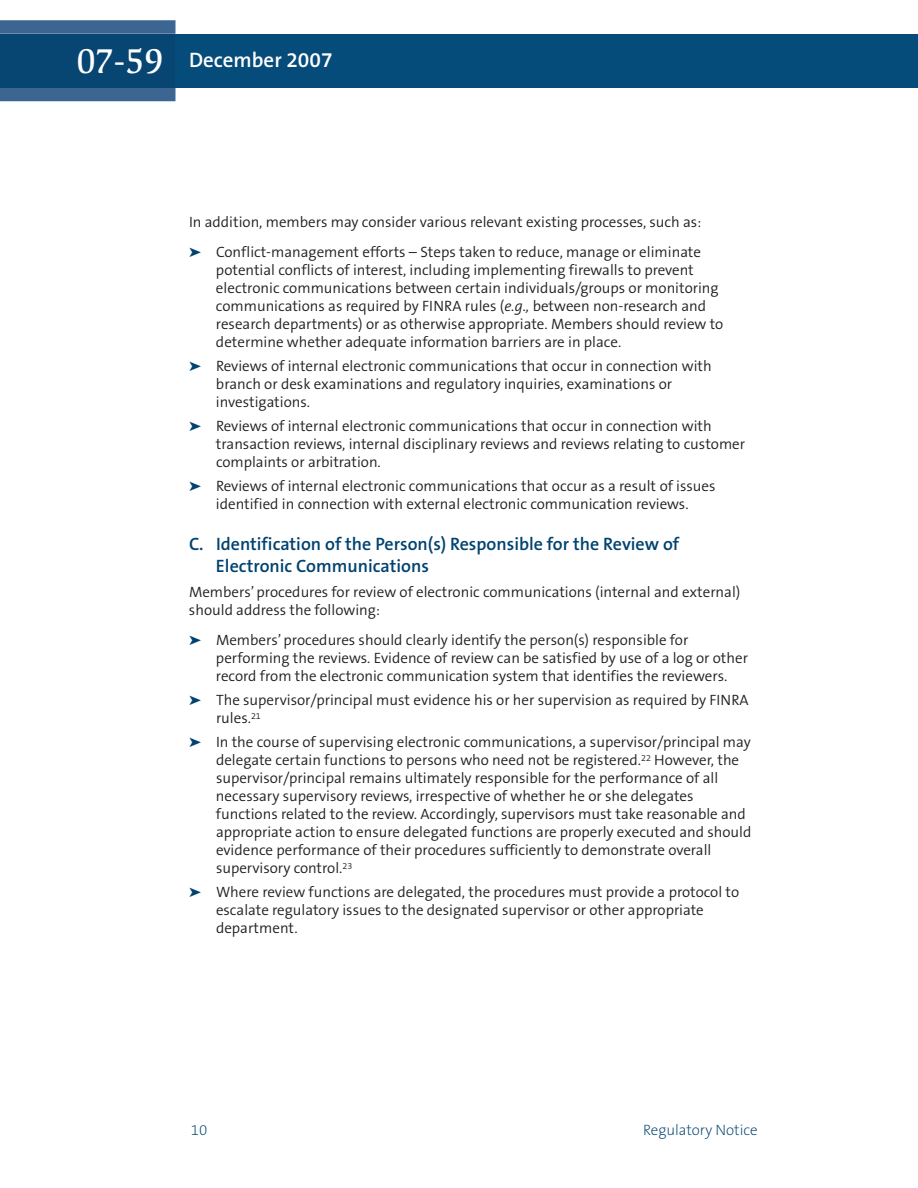
<style>
.page{position:relative;width:918px;height:1188px;background:#fff}
.page>*{position:absolute;margin:0;border:0;box-sizing:border-box;transform-origin:0 0}
.t1{font:500 36px "Slimbach LT";color:#fff}
.t2{font:600 21px "The Sans B6";color:#fff}
.t3{font:600 18px/21.6px "The Sans B6";color:#004270}
.t4{font:300 15px/18px "The Sans B4";color:#231f20}
.t5{font:200 15px "The Sans B2";color:#004270}
.s1{color:#004270}
.s2{font-style:italic}
</style>
<div class="page">
<div style="left:176px;top:34px;width:742px;height:54px;background:#064c7a"></div>
<svg style="left:0;top:20px;width:176px;height:81px;background:#406993"></svg>
<div style="left:0;top:34px;width:176px;height:54px;background:#074573"></div>
<h1 class="t1" style="left:76px;top:47px;width:89px">07-59</h1>
<h2 class="t2" style="left:189px;top:49px;width:145px">December 2007</h2>
<p class="t4" style="left:189px;top:208px;width:514px;line-height:30px">In addition, members may consider various relevant existing processes, such as: <span class="s1">➤</span> Conflict-management efforts – Steps taken to reduce, manage or eliminate</p>
<p class="t4" style="left:216px;top:262px;width:509px">potential conflicts of interest, including implementing firewalls to prevent electronic communications between certain individuals/groups or monitoring communications as required by FINRA rules (<span class="s2">e.g.,</span> between non-research and research departments) or as otherwise appropriate. Members should review to determine whether adequate information barriers are in place.</p>
<p class="t4" style="left:216px;top:358px;width:497px;text-indent:-27px"><span class="s1">➤</span> Reviews of internal electronic communications that occur in connection with branch or desk examinations and regulatory inquiries, examinations or investigations.</p>
<p class="t4" style="left:216px;top:418px;width:531px;text-indent:-27px"><span class="s1">➤</span> Reviews of internal electronic communications that occur in connection with transaction reviews, internal disciplinary reviews and reviews relating to customer complaints or arbitration.</p>
<p class="t4" style="left:189px;top:478px;width:528px;text-align:center"><span class="s1">➤</span> Reviews of internal electronic communications that occur as a result of issues identified in connection with external electronic communication reviews.</p>
<p class="t3" style="left:216px;top:534px;width:465px;text-indent:-27px">C. Identification of the Person(s) Responsible for the Review of<br>Electronic Communications</p>
<p class="t4" style="left:189px;top:584px;width:553px">Members’ procedures for review of electronic communications (internal and external) should address the following:</p>
<p class="t4" style="left:216px;top:632px;width:534px;text-indent:-27px"><span class="s1">➤</span> Members’ procedures should clearly identify the person(s) responsible for performing the reviews. Evidence of review can be satisfied by use of a log or other record from the electronic communication system that identifies the reviewers.</p>
<p class="t4" style="left:216px;top:692px;width:534px;text-indent:-27px"><span class="s1">➤</span> The supervisor/principal must evidence his or her supervision as required by FINRA rules.<sup>21</sup></p>
<p class="t4" style="left:216px;top:734px;width:537px;text-indent:-27px"><span class="s1">➤</span> In the course of supervising electronic communications, a supervisor/principal may delegate certain functions to persons who need not be registered.<sup>22</sup> However, the supervisor/principal remains ultimately responsible for the performance of all necessary supervisory reviews, irrespective of whether he or she delegates functions related to the review. Accordingly, supervisors must take reasonable and appropriate action to ensure delegated functions are properly executed and should evidence performance of their procedures sufficiently to demonstrate overall supervisory control.<sup>23</sup></p>
<p class="t4" style="left:216px;top:884px;width:525px;text-indent:-27px"><span class="s1">➤</span> Where review functions are delegated, the procedures must provide a protocol to escalate regulatory issues to the designated supervisor or other appropriate department.</p>
<p class="t5" style="left:191px;top:1122px;width:18px">10</p>
<p class="t5" style="left:643px;top:1122px;width:116px">Regulatory Notice</p>
</div>
